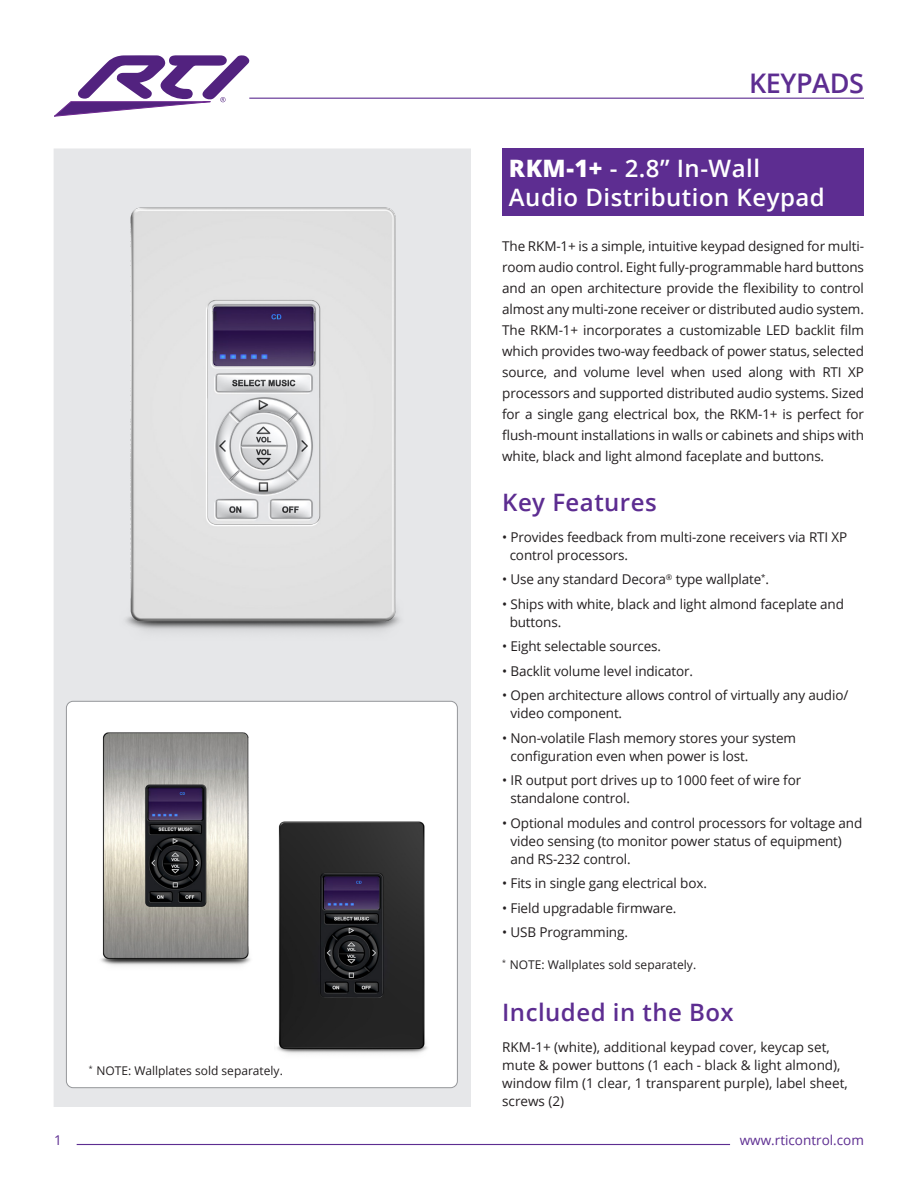
<style>
.page{position:relative;width:918px;height:1188px;background:#fff}
.page>*{position:absolute;margin:0;border:0;box-sizing:border-box;transform-origin:0 0}
.t1{font:600 27px "Open Sans";letter-spacing:-.015em;color:#5d2d91}
.t2{font:600 24px/28.8px "Open Sans";letter-spacing:.02em;color:#fff}
.t3{font:600 24px "Open Sans";letter-spacing:.02em;color:#5d2d91}
.t4{font:13.5px/18px "Open Sans";letter-spacing:-.01em;color:#231f20}
.t5{font:13.5px "Open Sans";color:#5d2d91}
.t6{font:12px "Open Sans";color:#231f20}
.s1{font-weight:800}
</style>
<div class="page">
<svg style="left:54px;top:55px;width:195px;height:61px"></svg>
<hr style="left:249px;top:98px;width:615px;height:1px;background:#5d2d91">
<hr style="left:77px;top:1144px;width:653px;height:1px;background:#5d2d91">
<div style="left:54px;top:148px;width:417px;height:959px;background:#e6e7e9"></div>
<div style="left:66px;top:701px;width:391px;height:387px;background:#fff;border-radius:7px"></div>
<div style="left:66px;top:701px;width:392px;height:387px;border:1px solid #95979a;border-radius:7px"></div>
<div style="left:502px;top:148px;width:362px;height:68px;background:#5d2d91"></div>
<img style="left:125px;top:207px;width:275px;height:425px">
<img style="left:277px;top:821px;width:151px;height:233px">
<img style="left:101px;top:732px;width:149px;height:234px">
<h1 class="t1" style="left:749px;top:64px;width:116px">KEYPADS</h1>
<p class="t2" style="left:509px;top:153px;width:317px"><span class="s1">RKM-1+</span> - 2.8” In-Wall<br>Audio Distribution Keypad</p>
<p class="t4" style="left:502px;top:235px;width:363px;line-height:21px;text-align:justify">The RKM-1+ is a simple, intuitive keypad designed for multi&shy;room audio control. Eight fully-programmable hard buttons and an open architecture provide the flexibility to control almost any multi-zone receiver or distributed audio system.<br>The RKM-1+ incorporates a customizable LED backlit film which provides two-way feedback of power status, selected source, and volume level when used along with RTI XP processors and supported distributed audio systems. Sized for a single gang electrical box, the RKM-1+ is perfect for flush-mount installations in walls or cabinets and ships with white, black and light almond faceplate and buttons.</p>
<p class="t3" style="left:502px;top:486px;width:156px">Key Features</p>
<p class="t4" style="left:510px;top:528px;width:339px;text-indent:-8px">• Provides feedback from multi-zone receivers via RTI XP control processors.</p>
<p class="t4" style="left:502px;top:570px;width:268px">• Use any standard Decora<sup>®</sup> type wallplate<sup>*</sup>.</p>
<p class="t4" style="left:510px;top:595px;width:336px;text-indent:-8px">• Ships with white, black and light almond faceplate and buttons.</p>
<p class="t4" style="left:502px;top:637px;width:160px">• Eight selectable sources.</p>
<p class="t4" style="left:502px;top:662px;width:192px">• Backlit volume level indicator.</p>
<p class="t4" style="left:511px;top:686px;width:339px;text-indent:-8px">• Open architecture allows control of virtually any audio/ video component.</p>
<p class="t4" style="left:511px;top:729px;width:287px;text-indent:-8px">• Non-volatile Flash memory stores your system configuration even when power is lost.</p>
<p class="t4" style="left:511px;top:771px;width:292px;text-indent:-8px">• IR output port drives up to 1000 feet of wire for standalone control.</p>
<p class="t4" style="left:511px;top:814px;width:353px;text-indent:-8px">• Optional modules and control processors for voltage and video sensing (to monitor power status of equipment) and RS-232 control.</p>
<p class="t4" style="left:502px;top:874px;width:206px">• Fits in single gang electrical box.</p>
<p class="t4" style="left:502px;top:898px;width:176px">• Field upgradable firmware.</p>
<p class="t4" style="left:502px;top:923px;width:127px">• USB Programming.</p>
<p class="t6" style="left:502px;top:956px;width:196px"><sup>*</sup> NOTE: Wallplates sold separately.</p>
<p class="t6" style="left:89px;top:1062px;width:196px"><sup>*</sup> NOTE: Wallplates sold separately.</p>
<p class="t3" style="left:502px;top:996px;width:233px">Included in the Box</p>
<p class="t4" style="left:502px;top:1038px;width:347px">RKM-1+ (white), additional keypad cover, keycap set, mute &amp; power buttons (1 each - black &amp; light almond), window film (1 clear, 1 transparent purple), label sheet, screws (2)</p>
<p class="t5" style="left:54px;top:1130px;width:9px">1</p>
<p class="t5" style="left:740px;top:1130px;width:126px">www.rticontrol.com</p>
</div>
